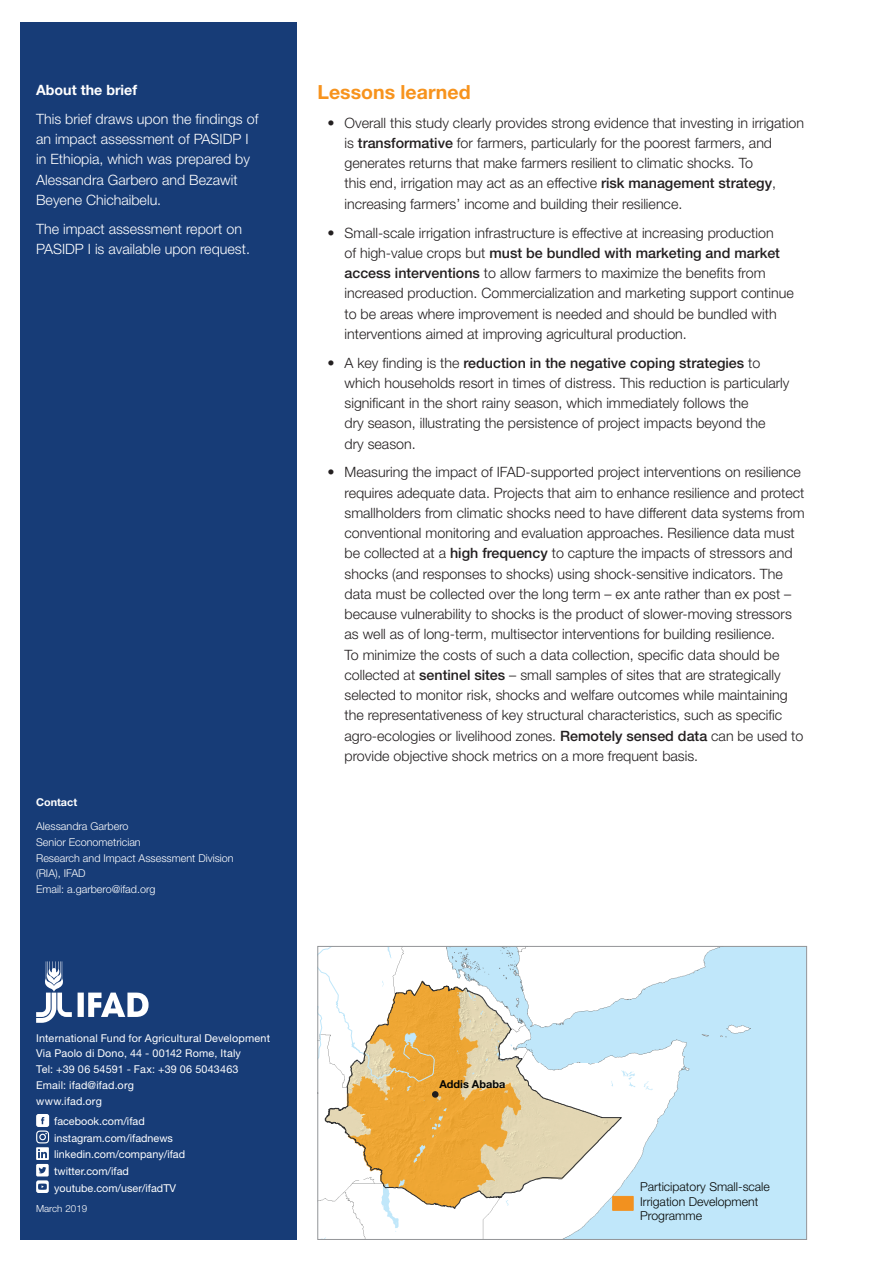
<style>
.page{position:relative;width:893px;height:1263px;background:#fff}
.page>*{position:absolute;margin:0;border:0;box-sizing:border-box;transform-origin:0 0}
.Subtitle{font:700 19.5px "Helvetica Neue LT Std";color:#f7931d}
.t1{font:300 14.25px/20.2px "Helvetica Neue LT Std";color:#231f20}
.t2{font:300 14.25px/20.2px "Helvetica Neue LT Std";color:#fff}
.t3{font:700 14.25px "Helvetica Neue LT Std";color:#fff}
.t4{font:300 12.3px/14.2px "Helvetica Neue LT Std";color:#040503}
.t5{font:700 10.95px "Helvetica Neue LT Std";color:#040503}
.address{font:10.8px "Helvetica Neue LT Std";letter-spacing:.01em;color:#fff}
.t6{font:300 10.8px/15.8px "Helvetica Neue LT Std";color:#fff}
.t7{font:700 10.8px "Helvetica Neue LT Std";color:#fff}
.address-2{font:300 9.75px "Helvetica Neue LT Std";color:#fff}
.s1{font-weight:500}
</style>
<div class="page">
<div style="left:20px;top:22px;width:276px;height:1217px;background:#173c77"></div>
<svg style="left:78px;top:992px;width:71px;height:25px"></svg>
<svg style="left:36px;top:961px;width:36px;height:62px"></svg>
<svg style="left:36px;top:1114px;width:13px;height:79px"></svg>
<svg style="left:317px;top:946px;width:490px;height:294px"></svg>
<div style="left:612px;top:1196px;width:21px;height:14px;background:#f2911f;border:1px solid #f3921f"></div>
<div style="left:432px;top:1091px;width:7px;height:7px;background:#1f1c1d;border-radius:50%"></div>
<p class="t3" style="left:36px;top:81px;width:103px">About the brief</p>
<p class="t2" style="left:36px;top:108px;width:224px">This brief draws upon the findings of an impact assessment of PASIDP I in Ethiopia, which was prepared by<br>Alessandra Garbero and Bezawit<br>Beyene Chichaibelu.</p>
<p class="t2" style="left:36px;top:218px;width:215px">The impact assessment report on<br>PASIDP I is available upon request.</p>
<p class="t7" style="left:36px;top:795px;width:43px">Contact</p>
<p class="t6" style="left:36px;top:818px;width:94px">Alessandra Garbero</p>
<p class="t6" style="left:36px;top:834px;width:106px">Senior Econometrician</p>
<p class="t6" style="left:36px;top:849px;width:199px">Research and Impact Assessment Division (RIA), IFAD</p>
<p class="t6" style="left:36px;top:881px;width:121px">Email: a.garbero@ifad.org</p>
<p class="Subtitle" style="left:317px;top:80px;width:155px">Lessons learned</p>
<p class="t1" style="left:344px;top:112px;width:461px;text-indent:-17px">• Overall this study clearly provides strong evidence that investing in irrigation is <span class="s1">transformative</span> for farmers, particularly for the poorest farmers, and generates returns that make farmers resilient to climatic shocks. To<br>this end, irrigation may act as an effective <span class="s1">risk management strategy</span>, increasing farmers’ income and building their resilience.</p>
<p class="t1" style="left:344px;top:222px;width:451px;text-indent:-17px">• Small-scale irrigation infrastructure is effective at increasing production<br>of high-value crops but <span class="s1">must be bundled with marketing and market access interventions</span> to allow farmers to maximize the benefits from increased production. Commercialization and marketing support continue to be areas where improvement is needed and should be bundled with interventions aimed at improving agricultural production.</p>
<p class="t1" style="left:344px;top:352px;width:446px;text-indent:-17px">• A key finding is the <span class="s1">reduction in the negative coping strategies</span> to which households resort in times of distress. This reduction is particularly significant in the short rainy season, which immediately follows the<br>dry season, illustrating the persistence of project impacts beyond the<br>dry season.</p>
<p class="t1" style="left:344px;top:462px;width:462px;text-indent:-17px">• Measuring the impact of IFAD-supported project interventions on resilience requires adequate data. Projects that aim to enhance resilience and protect smallholders from climatic shocks need to have different data systems from conventional monitoring and evaluation approaches. Resilience data must be collected at a <span class="s1">high frequency</span> to capture the impacts of stressors and shocks (and responses to shocks) using shock-sensitive indicators. The data must be collected over the long term – ex ante rather than ex post – because vulnerability to shocks is the product of slower-moving stressors as well as of long-term, multisector interventions for building resilience.<br>To minimize the costs of such a data collection, specific data should be collected at <span class="s1">sentinel sites</span> – small samples of sites that are strategically selected to monitor risk, shocks and welfare outcomes while maintaining the representativeness of key structural characteristics, such as specific agro-ecologies or livelihood zones. <span class="s1">Remotely sensed data</span> can be used to provide objective shock metrics on a more frequent basis.</p>
<p class="address" style="left:36px;top:1031px;width:235px">International Fund for Agricultural Development</p>
<p class="address" style="left:36px;top:1047px;width:206px">Via Paolo di Dono, 44 - 00142 Rome, Italy</p>
<p class="address" style="left:36px;top:1063px;width:204px">Tel: +39 06 54591 - Fax: +39 06 5043463</p>
<p class="address" style="left:36px;top:1079px;width:99px">Email: ifad@ifad.org</p>
<p class="address" style="left:36px;top:1094px;width:67px">www.ifad.org</p>
<p class="address" style="left:54px;top:1115px;width:92px">facebook.com/ifad</p>
<p class="address" style="left:54px;top:1132px;width:120px">instagram.com/ifadnews</p>
<p class="address" style="left:54px;top:1148px;width:133px">linkedin.com/company/ifad</p>
<p class="address" style="left:54px;top:1165px;width:76px">twitter.com/ifad</p>
<p class="address" style="left:54px;top:1181px;width:124px">youtube.com/user/ifadTV</p>
<p class="address-2" style="left:36px;top:1203px;width:53px">March 2019</p>
<p class="t5" style="left:439px;top:1078px;width:67px">Addis Ababa</p>
<p class="t4" style="left:640px;top:1180px;width:131px">Participatory Small-scale<br>Irrigation Development<br>Programme</p>
</div>
